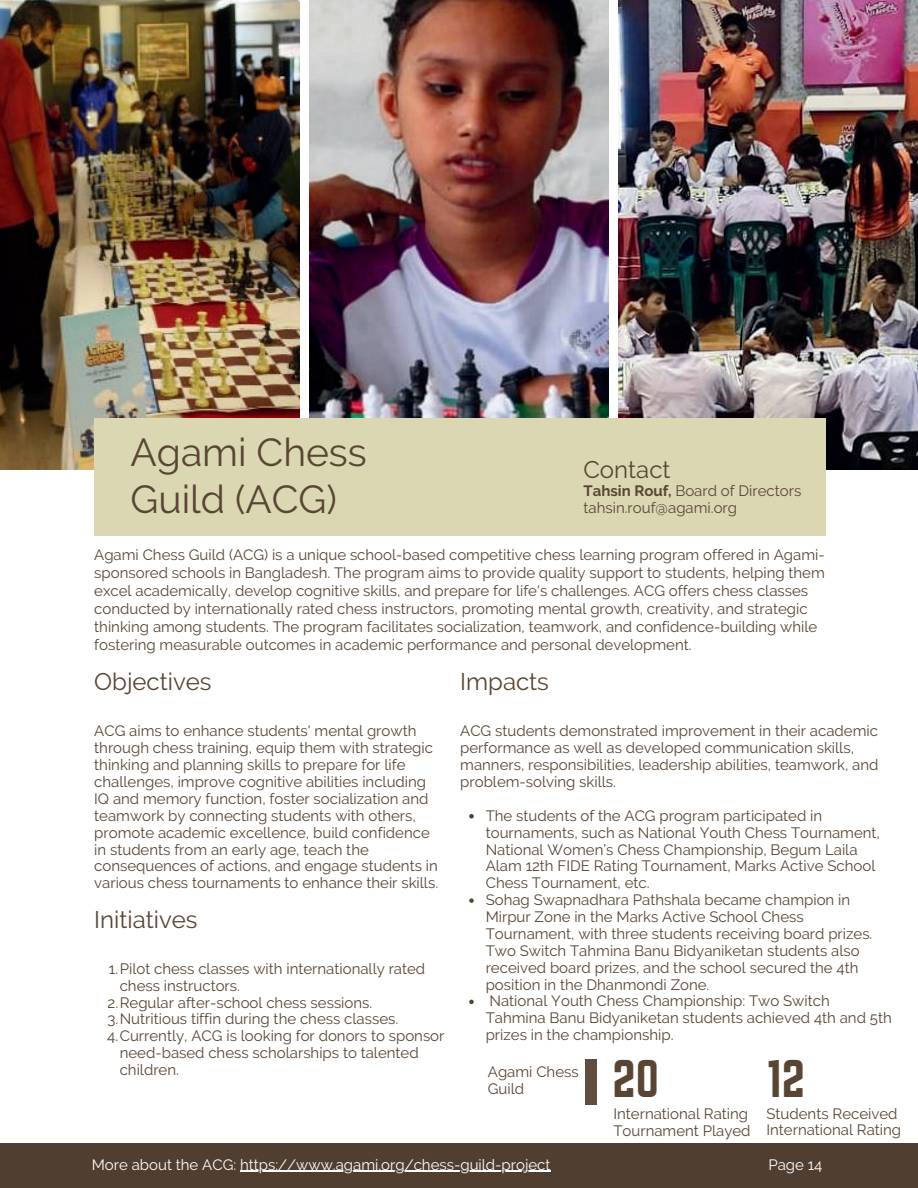
<style>
.page{position:relative;width:918px;height:1188px;background:#fff}
.page>*{position:absolute;margin:0;border:0;box-sizing:border-box;transform-origin:0 0}
.t1{font:46.35px "Norwester";color:#584533}
.t2{font:39px/47.2px "Raleway";color:#584533}
.t3{font:24px "Raleway";color:#584533}
.t4{font:15px/16.8px "Raleway";color:#584533}
.t5{font:15px "Raleway";color:#fff}
.s1{font-weight:700}
</style>
<div class="page">
<img style="left:0;top:0;width:299px;height:469px">
<img style="left:619px;top:0;width:299px;height:469px">
<img style="left:309px;top:0;width:300px;height:419px">
<div style="left:94px;top:419px;width:732px;height:117px;background:#dbd7b3"></div>
<div style="left:0;top:1143px;width:918px;height:45px;background:#503e30"></div>
<div style="left:585px;top:1059px;width:11px;height:46px;background:#5f4e3f"></div>
<svg style="left:469px;top:814px;width:5px;height:5px"></svg>
<svg style="left:469px;top:898px;width:5px;height:5px"></svg>
<svg style="left:469px;top:1000px;width:5px;height:4px"></svg>
<hr style="left:240px;top:1171px;width:310px;height:1px;background:#fff">
<h2 class="t2" style="left:131px;top:429px;width:238px">Agami Chess<br>Guild (ACG)</h2>
<h3 class="t3" style="left:584px;top:455px;width:89px">Contact</h3>
<p class="t4" style="left:584px;top:482px;width:219px"><span class="s1">Tahsin Rouf,</span> Board of Directors tahsin.rouf@agami.org</p>
<p class="t4" style="left:94px;top:546px;width:732px;line-height:18px">Agami Chess Guild (ACG) is a unique school-based competitive chess learning program offered in Agami&shy;sponsored schools in Bangladesh. The program aims to provide quality support to students, helping them excel academically, develop cognitive skills, and prepare for life's challenges. ACG offers chess classes conducted by internationally rated chess instructors, promoting mental growth, creativity, and strategic thinking among students. The program facilitates socialization, teamwork, and confidence-building while fostering measurable outcomes in academic performance and personal development.</p>
<h3 class="t3" style="left:94px;top:668px;width:119px">Objectives</h3>
<p class="t4" style="left:94px;top:723px;width:345px">ACG aims to enhance students' mental growth through chess training, equip them with strategic thinking and planning skills to prepare for life challenges, improve cognitive abilities including IQ and memory function, foster socialization and teamwork by connecting students with others, promote academic excellence, build confidence in students from an early age, teach the consequences of actions, and engage students in various chess tournaments to enhance their skills.</p>
<h3 class="t3" style="left:94px;top:905px;width:105px">Initiatives</h3>
<p class="t4" style="left:109px;top:960px;width:318px">1.Pilot chess classes with internationally rated</p>
<p class="t4" style="left:120px;top:977px;width:122px">chess instructors.</p>
<p class="t4" style="left:108px;top:994px;width:266px">2.Regular after-school chess sessions.</p>
<p class="t4" style="left:107px;top:1011px;width:292px">3.Nutritious tiffin during the chess classes.</p>
<p class="t4" style="left:107px;top:1028px;width:339px">4.Currently, ACG is looking for donors to sponsor</p>
<p class="t4" style="left:120px;top:1044px;width:301px">need-based chess scholarships to talented</p>
<p class="t4" style="left:120px;top:1061px;width:61px">children.</p>
<h3 class="t3" style="left:460px;top:668px;width:90px">Impacts</h3>
<p class="t4" style="left:460px;top:723px;width:420px">ACG students demonstrated improvement in their academic performance as well as developed communication skills, manners, responsibilities, leadership abilities, teamwork, and problem-solving skills.</p>
<p class="t4" style="left:486px;top:807px;width:408px">The students of the ACG program participated in tournaments, such as National Youth Chess Tournament, National Women’s Chess Championship, Begum Laila Alam 12th FIDE Rating Tournament, Marks Active School Chess Tournament, etc.<br>Sohag Swapnadhara Pathshala became champion in Mirpur Zone in the Marks Active School Chess Tournament, with three students receiving board prizes.<br>Two Switch Tahmina Banu Bidyaniketan students also received board prizes, and the school secured the 4th position in the Dhanmondi Zone.<br>National Youth Chess Championship: Two Switch<br>Tahmina Banu Bidyaniketan students achieved 4th and 5th prizes in the championship.</p>
<p class="t4" style="left:488px;top:1064px;width:92px">Agami Chess<br>Guild</p>
<h1 class="t1" style="left:613px;top:1057px;width:48px">20</h1>
<h1 class="t1" style="left:767px;top:1057px;width:40px">12</h1>
<p class="t4" style="left:613px;top:1106px;width:139px">International Rating<br>Tournament Played</p>
<p class="t4" style="left:767px;top:1105px;width:136px">Students Received<br>International Rating</p>
<p class="t5" style="left:92px;top:1156px;width:460px">More about the ACG: https://www.agami.org/chess-guild-project</p>
<p class="t5" style="left:768px;top:1156px;width:55px">Page 14</p>
</div>
